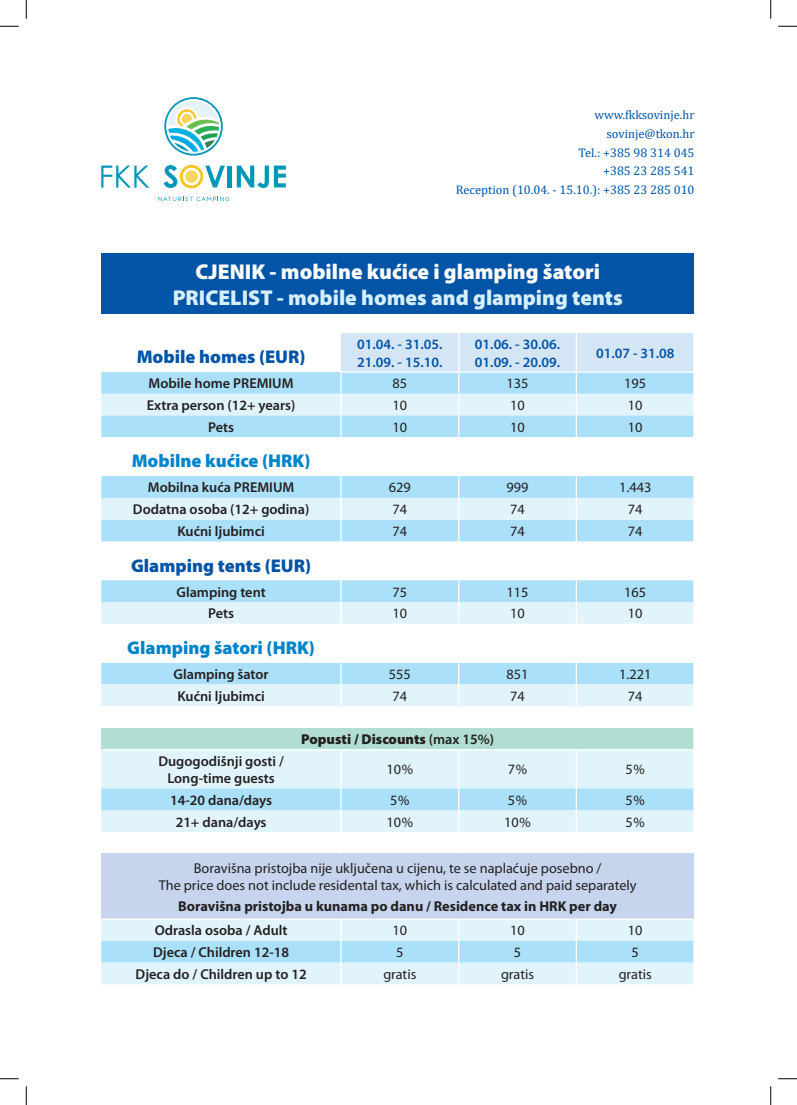
<style>
.page{position:relative;width:797px;height:1105px;background:#fff}
.page>*{position:absolute;margin:0;border:0;box-sizing:border-box;transform-origin:0 0}
.t1{font:900 21.5px "Myriad Pro";color:#d6f0fb}
.t2{font:900 21.5px "Myriad Pro";color:#fff}
.t3{font:900 18.5px "Myriad Pro";color:#0084ca}
.t4{font:900 18.5px "Myriad Pro";color:#0154a6}
.t5{font:600 14.25px "Myriad Pro";color:#231f20}
.t6{font:14.25px "Myriad Pro";color:#231f20}
.t7{font:600 14.25px "Myriad Pro";color:#0154a6}
.t8{font:700 14.25px "Myriad Pro";color:#231f20}
.t9{font:900 14.25px "Myriad Pro";color:#231f20}
.t10{font:12.5px "Cambria";color:#0154a6}
.s1{font-weight:600}
</style>
<div class="page">
<div style="left:101px;top:253px;width:593px;height:61px;background:#0154a6"></div>
<div style="left:101px;top:728px;width:593px;height:22px;background:#b1ddd3"></div>
<div style="left:101px;top:854px;width:593px;height:65px;background:#c6d5ed"></div>
<svg style="left:101px;top:333px;width:592px;height:104px"></svg>
<svg style="left:101px;top:476px;width:592px;height:65px;background:#bde7fa"></svg>
<svg style="left:101px;top:580px;width:592px;height:126px"></svg>
<svg style="left:101px;top:750px;width:592px;height:104px"></svg>
<svg style="left:101px;top:920px;width:592px;height:64px;background:#ceedfa"></svg>
<hr style="left:340px;top:371px;width:118px;height:2px;background:#fff">
<hr style="left:458px;top:371px;width:118px;height:2px;background:#fff">
<hr style="left:576px;top:371px;width:117px;height:2px;background:#fff">
<hr style="left:101px;top:918px;width:240px;height:2px;background:#fff">
<hr style="left:341px;top:918px;width:117px;height:2px;background:#fff">
<hr style="left:458px;top:918px;width:118px;height:2px;background:#fff">
<hr style="left:576px;top:918px;width:119px;height:2px;background:#fff">
<hr style="left:101px;top:749px;width:240px;height:1px;background:#fff">
<hr style="left:341px;top:749px;width:117px;height:1px;background:#fff">
<hr style="left:458px;top:749px;width:118px;height:1px;background:#fff">
<hr style="left:576px;top:749px;width:117px;height:1px;background:#fff">
<hr style="left:693px;top:728px;width:2px;height:22px;background:#fff">
<svg style="left:168px;top:100px;width:51px;height:52px"></svg>
<div style="left:167px;top:100px;width:53px;height:53px;border:1px solid #fff;border-radius:50%"></div>
<div style="left:164px;top:97px;width:59px;height:59px;border:2px solid #0097b8;border-radius:50%"></div>
<svg style="left:158px;top:197px;width:71px;height:4px"></svg>
<svg style="left:164px;top:165px;width:61px;height:23px"></svg>
<hr style="left:228px;top:166px;width:4px;height:21px;background:#0097b8">
<svg style="left:237px;top:166px;width:49px;height:22px"></svg>
<svg style="left:101px;top:166px;width:48px;height:22px"></svg>
<svg style="left:0;top:25px;width:19px;height:2px"></svg>
<svg style="left:778px;top:25px;width:19px;height:2px"></svg>
<svg style="left:0;top:1078px;width:19px;height:1px"></svg>
<svg style="left:778px;top:1078px;width:19px;height:1px"></svg>
<svg style="left:25px;top:0;width:2px;height:19px"></svg>
<svg style="left:25px;top:1086px;width:2px;height:19px"></svg>
<svg style="left:770px;top:0;width:1px;height:19px"></svg>
<svg style="left:770px;top:1086px;width:1px;height:19px"></svg>
<p class="t10" style="left:594px;top:108px;width:102px">www.fkksovinje.hr</p>
<p class="t10" style="left:606px;top:126px;width:89px">sovinje@tkon.hr</p>
<p class="t10" style="left:578px;top:145px;width:117px">Tel.: +385 98 314 045</p>
<p class="t10" style="left:603px;top:163px;width:93px">+385 23 285 541</p>
<p class="t10" style="left:456px;top:182px;width:240px">Reception (10.04. - 15.10.): +385 23 285 010</p>
<p class="t2" style="left:195px;top:257px;width:406px">CJENIK - mobilne kućice i glamping šatori</p>
<p class="t1" style="left:173px;top:283px;width:451px">PRICELIST - mobile homes and glamping tents</p>
<p class="t4" style="left:137px;top:345px;width:170px">Mobile homes (EUR)</p>
<p class="t7" style="left:357px;top:336px;width:87px">01.04. - 31.05.</p>
<p class="t7" style="left:357px;top:353px;width:87px">21.09. - 15.10.</p>
<p class="t7" style="left:475px;top:336px;width:87px">01.06. - 30.06.</p>
<p class="t7" style="left:475px;top:353px;width:87px">01.09. - 20.09.</p>
<p class="t7" style="left:596px;top:344px;width:80px">01.07 - 31.08</p>
<p class="t5" style="left:149px;top:374px;width:146px">Mobile home PREMIUM</p>
<p class="t6" style="left:392px;top:375px;width:16px">85</p>
<p class="t6" style="left:506px;top:375px;width:23px">135</p>
<p class="t6" style="left:624px;top:375px;width:23px">195</p>
<p class="t5" style="left:147px;top:396px;width:150px">Extra person (12+ years)</p>
<p class="t6" style="left:392px;top:396px;width:16px">10</p>
<p class="t6" style="left:510px;top:396px;width:16px">10</p>
<p class="t6" style="left:628px;top:396px;width:16px">10</p>
<p class="t5" style="left:208px;top:418px;width:27px">Pets</p>
<p class="t6" style="left:392px;top:418px;width:16px">10</p>
<p class="t6" style="left:510px;top:418px;width:16px">10</p>
<p class="t6" style="left:628px;top:418px;width:16px">10</p>
<p class="t3" style="left:132px;top:449px;width:180px">Mobilne kućice (HRK)</p>
<p class="t5" style="left:148px;top:478px;width:148px">Mobilna kuća PREMIUM</p>
<p class="t6" style="left:389px;top:479px;width:23px">629</p>
<p class="t6" style="left:506px;top:479px;width:23px">999</p>
<p class="t6" style="left:619px;top:479px;width:34px">1.443</p>
<p class="t5" style="left:133px;top:500px;width:178px">Dodatna osoba (12+ godina)</p>
<p class="t6" style="left:392px;top:501px;width:16px">74</p>
<p class="t6" style="left:510px;top:501px;width:16px">74</p>
<p class="t6" style="left:628px;top:501px;width:16px">74</p>
<p class="t5" style="left:177px;top:522px;width:89px">Kućni ljubimci</p>
<p class="t6" style="left:392px;top:522px;width:16px">74</p>
<p class="t6" style="left:510px;top:522px;width:16px">74</p>
<p class="t6" style="left:628px;top:522px;width:16px">74</p>
<p class="t4" style="left:131px;top:553px;width:182px">Glamping tents (EUR)</p>
<p class="t5" style="left:176px;top:583px;width:91px">Glamping tent</p>
<p class="t6" style="left:392px;top:583px;width:16px">75</p>
<p class="t6" style="left:506px;top:583px;width:23px">115</p>
<p class="t6" style="left:624px;top:583px;width:23px">165</p>
<p class="t5" style="left:208px;top:604px;width:27px">Pets</p>
<p class="t6" style="left:392px;top:605px;width:16px">10</p>
<p class="t6" style="left:510px;top:605px;width:16px">10</p>
<p class="t6" style="left:628px;top:605px;width:16px">10</p>
<p class="t3" style="left:127px;top:635px;width:189px">Glamping šatori (HRK)</p>
<p class="t5" style="left:173px;top:665px;width:97px">Glamping šator</p>
<p class="t6" style="left:389px;top:665px;width:23px">555</p>
<p class="t6" style="left:506px;top:665px;width:23px">851</p>
<p class="t6" style="left:619px;top:665px;width:34px">1.221</p>
<p class="t5" style="left:177px;top:687px;width:89px">Kućni ljubimci</p>
<p class="t6" style="left:392px;top:687px;width:16px">74</p>
<p class="t6" style="left:510px;top:687px;width:16px">74</p>
<p class="t6" style="left:628px;top:687px;width:16px">74</p>
<p class="t9" style="left:301px;top:730px;width:194px">Popusti / Discounts <span class="s1">(max 15%)</span></p>
<p class="t5" style="left:158px;top:752px;width:127px">Dugogodišnji gosti /</p>
<p class="t5" style="left:167px;top:769px;width:109px">Long-time guests</p>
<p class="t6" style="left:386px;top:761px;width:28px">10%</p>
<p class="t6" style="left:508px;top:761px;width:21px">7%</p>
<p class="t6" style="left:625px;top:761px;width:21px">5%</p>
<p class="t5" style="left:170px;top:791px;width:104px">14-20 dana/days</p>
<p class="t6" style="left:390px;top:791px;width:21px">5%</p>
<p class="t6" style="left:508px;top:791px;width:21px">5%</p>
<p class="t6" style="left:625px;top:791px;width:21px">5%</p>
<p class="t5" style="left:176px;top:813px;width:92px">21+ dana/days</p>
<p class="t6" style="left:386px;top:813px;width:28px">10%</p>
<p class="t6" style="left:504px;top:813px;width:28px">10%</p>
<p class="t6" style="left:625px;top:813px;width:21px">5%</p>
<p class="t6" style="left:194px;top:859px;width:409px">Boravišna pristojba nije uključena u cijenu, te se naplaćuje posebno /</p>
<p class="t6" style="left:159px;top:876px;width:479px">The price does not include residental tax, which is calculated and paid separately</p>
<p class="t8" style="left:178px;top:897px;width:440px">Boravišna pristojba u kunama po danu / Residence tax in HRK per day</p>
<p class="t5" style="left:155px;top:921px;width:134px">Odrasla osoba / Adult</p>
<p class="t6" style="left:392px;top:922px;width:16px">10</p>
<p class="t6" style="left:510px;top:922px;width:16px">10</p>
<p class="t6" style="left:628px;top:922px;width:16px">10</p>
<p class="t5" style="left:153px;top:943px;width:138px">Djeca / Children 12-18</p>
<p class="t6" style="left:396px;top:943px;width:9px">5</p>
<p class="t6" style="left:514px;top:943px;width:9px">5</p>
<p class="t6" style="left:631px;top:943px;width:9px">5</p>
<p class="t5" style="left:136px;top:965px;width:172px">Djeca do / Children up to 12</p>
<p class="t6" style="left:383px;top:965px;width:35px">gratis</p>
<p class="t6" style="left:501px;top:965px;width:35px">gratis</p>
<p class="t6" style="left:618px;top:965px;width:35px">gratis</p>
</div>
